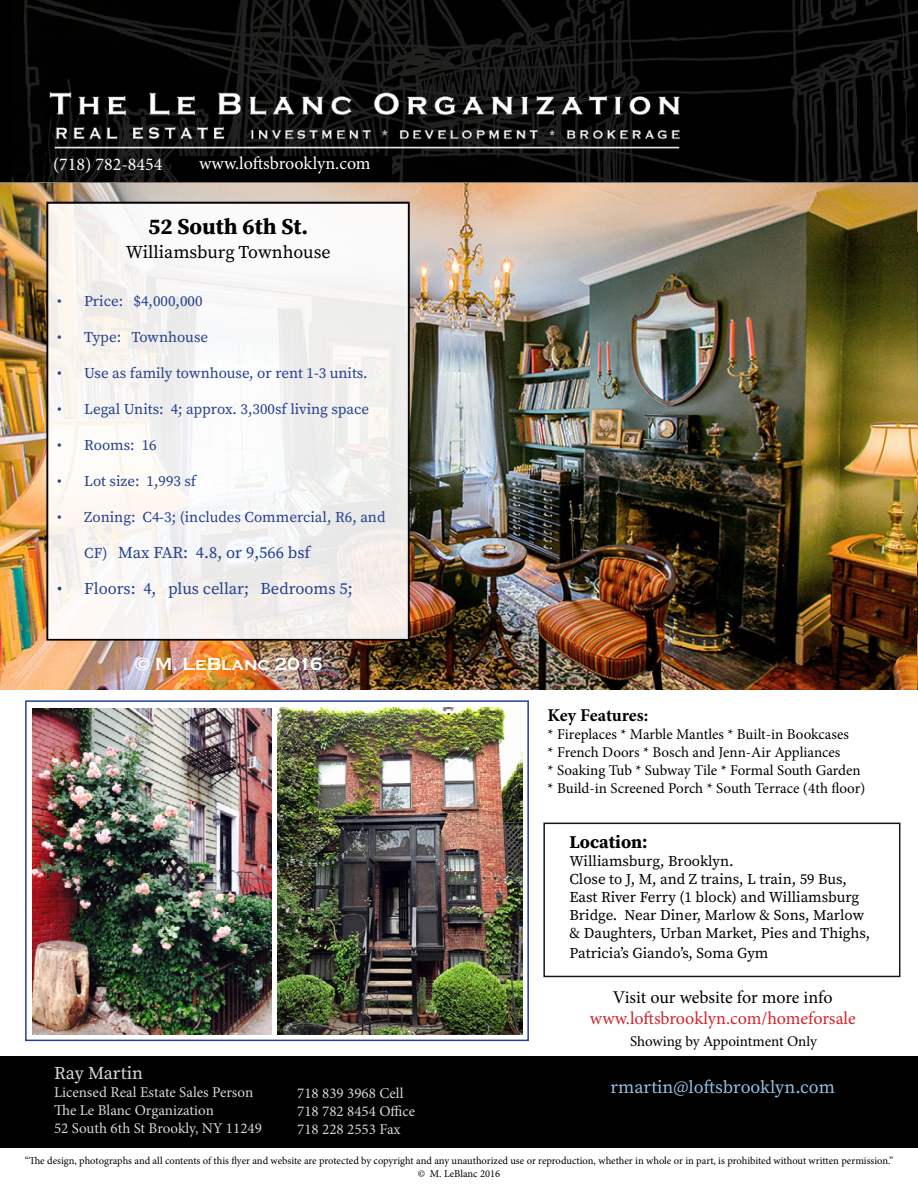
<style>
.page{position:relative;width:918px;height:1188px;background:#fff}
.page>*{position:absolute;margin:0;border:0;box-sizing:border-box;transform-origin:0 0}
.t1{font:700 22.5px "Source Serif Pro";color:#000}
.t2{font:18px "Minion Pro";color:#fff}
.t3{font:18px "Minion Pro";color:#d2232a}
.t4{font:18px "Minion Pro";letter-spacing:-.005em;color:#000}
.t5{font:18px "Source Serif Pro";color:#91bee6}
.t6{font:18px "Source Serif Pro";color:#000}
.t7{font:700 18px "Copperplate Gothic";color:#fff}
.t8{font:700 18px "Minion Pro";letter-spacing:-.01em;color:#000}
.t9{font:700 18px "Source Serif Pro";color:#000}
.t10{font:18px "Source Serif Pro";color:#d7d8d6}
.t11{font:16.5px "Source Serif Pro";color:#25408f}
.t12{font:15px/18px "Source Serif Pro";color:#000}
.t13{font:15px/18px "Minion Pro";color:#000}
.t14{font:15px "Source Serif Pro";color:#25408f}
.t15{font:15px/18px "Minion Pro";color:#d7d8d6}
.t16{font:10.5px/12.6px "Minion Pro";letter-spacing:-.005em;color:#000;text-align:center}
.s1{font-size:15px}
</style>
<div class="page">
<img style="left:10px;top:0;width:908px;height:182px">
<img style="left:0;top:183px;width:917px;height:507px">
<div style="left:88px;top:641px;width:338px;height:201px;background:#25408f;opacity:.37"></div>
<div style="left:178px;top:156px;width:214px;height:26px;background:#000"></div>
<div style="left:0;top:690px;width:918px;height:498px;background:#fff"></div>
<div style="left:25px;top:700px;width:504px;height:341px;border:2px solid #25408f"></div>
<img style="left:32px;top:708px;width:239px;height:327px">
<img style="left:278px;top:708px;width:245px;height:326px">
<div style="left:48px;top:203px;width:361px;height:437px;background:linear-gradient(to right,#faf7f4,#f2f1f1)"></div>
<div style="left:46px;top:202px;width:363px;height:438px;border:2px solid #000"></div>
<div style="left:543px;top:823px;width:357px;height:154px;border:2px solid #000"></div>
<div style="left:0;top:1056px;width:918px;height:92px;background:#000"></div>
<p class="t2" style="left:53px;top:152px;width:111px">(718) 782-8454</p>
<p class="t2" style="left:199px;top:151px;width:173px">www.loftsbrooklyn.com</p>
<h1 class="t1" style="left:148px;top:213px;width:162px">52 South 6th St.</h1>
<p class="t6" style="left:126px;top:242px;width:206px">Williamsburg Townhouse</p>
<p class="t14" style="left:57px;top:292px;width:147px">• Price: $4,000,000</p>
<p class="t14" style="left:57px;top:328px;width:152px">• Type: Townhouse</p>
<p class="t14" style="left:57px;top:364px;width:312px">• Use as family townhouse, or rent 1-3 units.</p>
<p class="t14" style="left:57px;top:400px;width:313px">• Legal Units: 4; approx. 3,300sf living space</p>
<p class="t14" style="left:57px;top:436px;width:101px">• Rooms: 16</p>
<p class="t14" style="left:57px;top:472px;width:141px">• Lot size: 1,993 sf</p>
<p class="t14" style="left:57px;top:508px;width:330px">• Zoning: C4-3; (includes Commercial, R6, and</p>
<p class="t11" style="left:84px;top:543px;width:228px"><span class="s1">CF)</span> Max FAR: 4.8, or 9,566 bsf</p>
<p class="t11" style="left:57px;top:579px;width:297px">• Floors: 4, plus cellar; Bedrooms 5;</p>
<p class="t7" style="left:135px;top:654px;width:190px">© M. LeBlanc 2016</p>
<p class="t8" style="left:548px;top:703px;width:102px">Key Features:</p>
<p class="t13" style="left:548px;top:725px;width:319px">* Fireplaces * Marble Mantles * Built-in Bookcases<br>* French Doors * Bosch and Jenn-Air Appliances<br>* Soaking Tub * Subway Tile * Formal South Garden * Build-in Screened Porch * South Terrace (4th floor)</p>
<p class="t9" style="left:569px;top:832px;width:80px">Location:</p>
<p class="t12" style="left:569px;top:853px;width:302px">Williamsburg, Brooklyn.<br>Close to J, M, and Z trains, L train, 59 Bus, East River Ferry (1 block) and Williamsburg Bridge. Near Diner, Marlow &amp; Sons, Marlow &amp; Daughters, Urban Market, Pies and Thighs,</p>
<p class="t12" style="left:569px;top:944px;width:201px">Patricia’s Giando’s, Soma Gym</p>
<p class="t4" style="left:613px;top:985px;width:221px">Visit our website for more info</p>
<p class="t3" style="left:590px;top:1006px;width:268px">www.loftsbrooklyn.com/homeforsale</p>
<p class="t13" style="left:630px;top:1032px;width:188px">Showing by Appointment Only</p>
<p class="t10" style="left:54px;top:1063px;width:91px">Ray Martin</p>
<p class="t15" style="left:54px;top:1084px;width:209px">Licensed Real Estate Sales Person<br>The Le Blanc Organization<br>52 South 6th St Brookly, NY 11249</p>
<p class="t15" style="left:297px;top:1084px;width:120px">718 839 3968 Cell<br>718 782 8454 Office<br>718 228 2553 Fax</p>
<p class="t5" style="left:611px;top:1077px;width:226px">rmartin@loftsbrooklyn.com</p>
<p class="t16" style="left:25px;top:1154px;width:870px">“The design, photographs and all contents of this flyer and website are protected by copyright and any unauthorized use or reproduction, whether in whole or in part, is prohibited without written permission.” © M. LeBlanc 2016</p>
</div>
